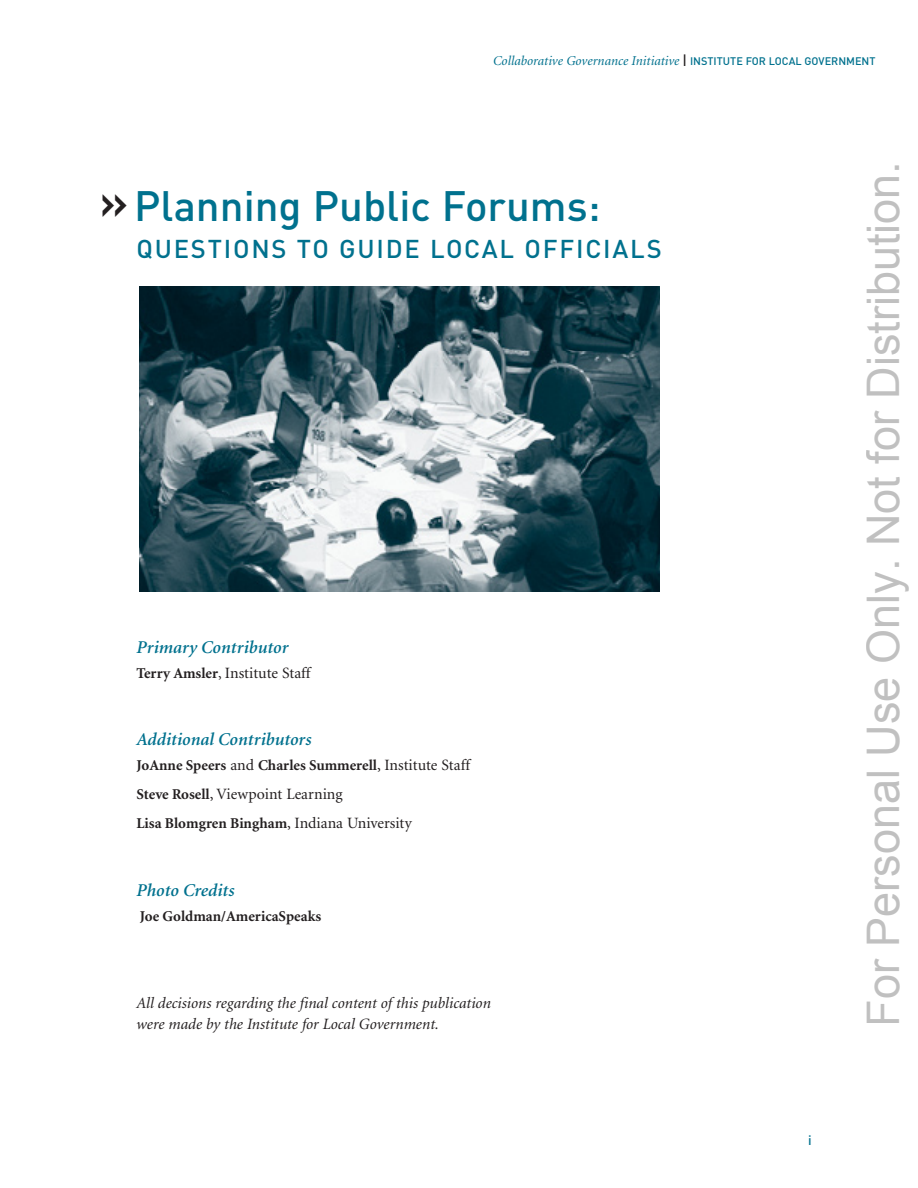
<style>
.page{position:relative;width:918px;height:1188px;background:#fff}
.page>*{position:absolute;margin:0;border:0;box-sizing:border-box;transform-origin:0 0}
.t1{font:45px "Arial";color:rgb(0 0 0/.25)}
.t2{font:500 42px "DIN";color:#00718e}
.t3{font:500 25.5px "DIN";letter-spacing:.07em;color:#00718e}
.t4{font:italic 600 18px "Minion";color:#00718e}
.t5{font:italic 15.75px/20.2px "Minion";color:#231f20}
.t6{font:15.75px "Minion";color:#231f20}
.t7{font:700 15px "Minion";color:#231f20}
.t8{font:italic 13.5px "Minion";color:#00718e}
.t9{font:500 10.8px "DIN";color:#00718e}
.s1{font-family:"DIN";font-weight:500;font-style:normal;color:#231f20}
.s2{font-family:"DIN";font-weight:500;font-style:normal;font-size:10.8px}
.s3{font-size:49.5px;color:#231f20}
.s4{font-weight:700;font-size:15px}
.s5{font-size:15px}
.s6{font-weight:400;font-size:15.75px}
</style>
<div class="page">
<img style="left:139px;top:286px;width:520px;height:305px">
<p class="t8" style="left:493px;top:54px;width:204px">Collaborative Governance Initiative <span class="s1">|</span> <span class="s2">INSTITUTE</span></p>
<p class="t9" style="left:746px;top:54px;width:37px">FOR LOCA</p>
<p class="t9" style="left:795px;top:54px;width:67px">L GOVERN MENT</p>
<h2 class="t2" style="left:99px;top:179px;width:503px"><span class="s3">»</span>PLANNING PUBLIC FORUMS:</h2>
<h3 class="t3" style="left:137px;top:233px;width:405px">QUESTIONS TO GUIDE LOCAL OFF</h3>
<h3 class="t3" style="left:576px;top:233px;width:87px">ICIALS</h3>
<p class="t4" style="left:136px;top:638px;width:153px">Primary Contributor</p>
<p class="t6" style="left:136px;top:665px;width:176px"><span class="s4">Terry Amsler</span><span class="s5">,</span> Institute Staff</p>
<p class="t4" style="left:136px;top:730px;width:176px">Additional Contributors</p>
<p class="t7" style="left:136px;top:757px;width:335px">JoAnne Speers <span class="s6">and</span> Charles Summerell<span class="s6">, Institute Staff</span></p>
<p class="t6" style="left:136px;top:786px;width:208px"><span class="s4">Steve Rosell</span>, Viewpoint Learning</p>
<p class="t7" style="left:136px;top:816px;width:277px">Lisa Blomgren Bingham<span class="s6">, Indiana University</span></p>
<p class="t4" style="left:136px;top:881px;width:99px">Photo Credits</p>
<p class="t7" style="left:140px;top:908px;width:183px">Joe Goldman/AmericaSpeaks</p>
<p class="t5" style="left:136px;top:994px;width:356px">All decisions regarding the final content of this publication were made by the Institute for Local Government.</p>
<h1 class="t1" style="left:854px;top:1027px;width:867px;rotate:-90deg">For Personal Use Only. Not for Distribution.</h1>
</div>
